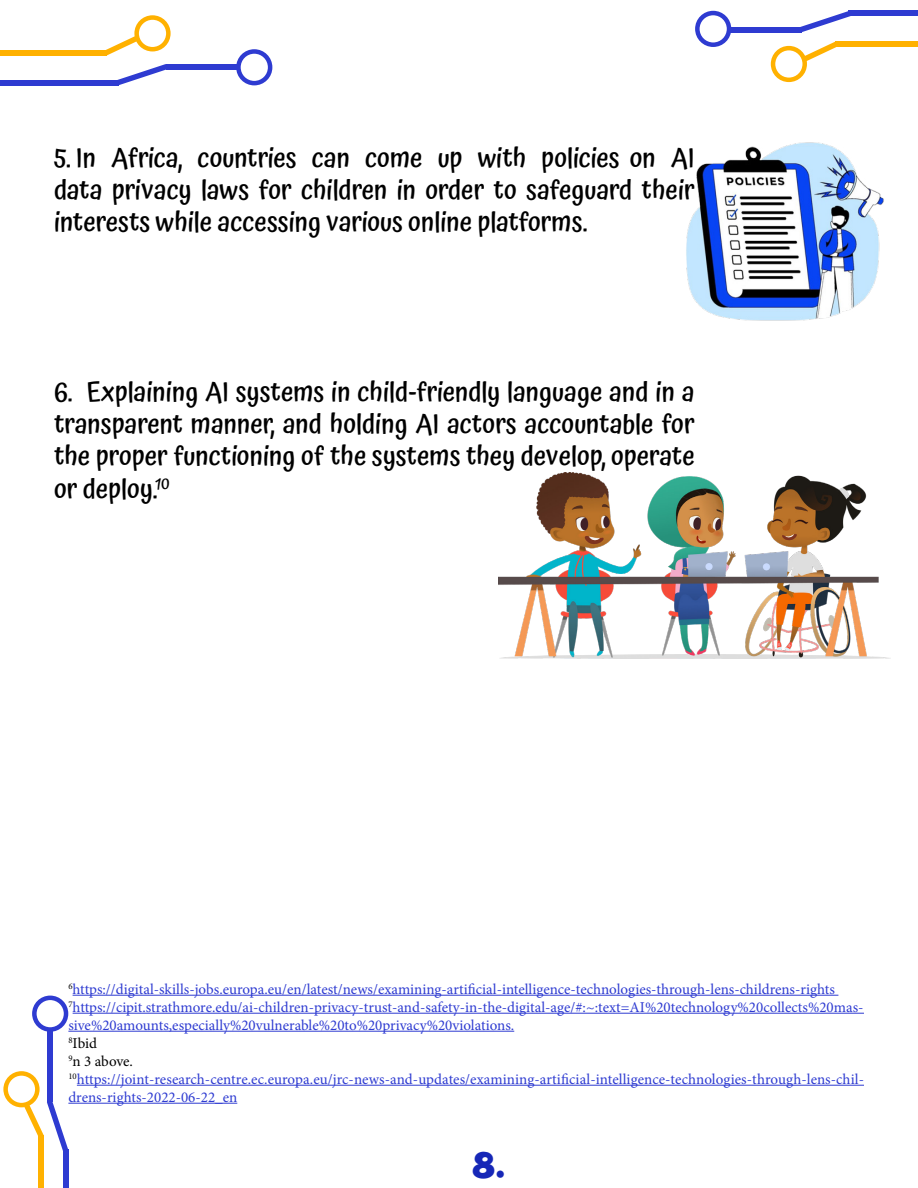
<style>
.page{position:relative;width:918px;height:1188px;background:#fff}
.page>*{position:absolute;margin:0;border:0;box-sizing:border-box;transform-origin:0 0}
.t1{font:33px "Marvin Round";color:#1627b7}
.t2{font:500 27px/32.4px "Atma";color:#000;text-align:justify}
.t3{font:15px/18px "Minion Pro";color:#2e3bd1}
.s1{color:#000}
</style>
<div class="page">
<div style="left:0;top:80px;width:119px;height:5px;background:#2e3bd1"></div>
<svg style="left:117px;top:64px;width:51px;height:21px"></svg>
<div style="left:166px;top:64px;width:74px;height:5px;background:#2e3bd1"></div>
<div style="left:236px;top:49px;width:36px;height:36px;border:4px solid #2e3bd1;border-radius:50%"></div>
<div style="left:0;top:51px;width:106px;height:5px;background:#ffb100"></div>
<svg style="left:103px;top:36px;width:36px;height:20px"></svg>
<div style="left:134px;top:15px;width:37px;height:36px;border:4px solid #ffb100;border-radius:50%"></div>
<div style="left:849px;top:11px;width:69px;height:5px;background:#2e3bd1"></div>
<svg style="left:800px;top:11px;width:51px;height:21px"></svg>
<div style="left:728px;top:27px;width:74px;height:5px;background:#2e3bd1"></div>
<div style="left:695px;top:11px;width:36px;height:36px;border:4px solid #2e3bd1;border-radius:50%"></div>
<div style="left:835px;top:41px;width:83px;height:6px;background:#ffb100"></div>
<svg style="left:802px;top:41px;width:35px;height:20px"></svg>
<div style="left:771px;top:46px;width:36px;height:36px;border:4px solid #ffb100;border-radius:50%"></div>
<div style="left:63px;top:1149px;width:5px;height:39px;background:#2e3bd1"></div>
<div style="left:47px;top:1028px;width:5px;height:74px;background:#2e3bd1"></div>
<div style="left:32px;top:996px;width:36px;height:36px;border:4px solid #2e3bd1;border-radius:50%"></div>
<div style="left:39px;top:1136px;width:5px;height:52px;background:#ffb100"></div>
<svg style="left:24px;top:1100px;width:44px;height:52px"></svg>
<div style="left:3px;top:1071px;width:37px;height:36px;border:4px solid #ffb100;border-radius:50%"></div>
<img style="left:686px;top:142px;width:198px;height:179px">
<img style="left:499px;top:473px;width:389px;height:185px">
<hr style="left:73px;top:995px;width:765px;height:1px;background:#2e3bd1">
<hr style="left:73px;top:1013px;width:791px;height:1px;background:#2e3bd1">
<hr style="left:68px;top:1031px;width:446px;height:1px;background:#2e3bd1">
<hr style="left:77px;top:1085px;width:787px;height:1px;background:#2e3bd1">
<hr style="left:68px;top:1103px;width:169px;height:1px;background:#2e3bd1">
<h2 class="t2" style="left:54px;top:143px;width:642px">5. In Africa, countries can come up with policies on AI data privacy laws for children in order to safeguard their interests while accessing various online platforms.</h2>
<h2 class="t2" style="left:54px;top:377px;width:642px">6. Explaining AI systems in child-friendly language and in a transparent manner, and holding AI actors accountable for the proper functioning of the systems they develop, operate or deploy.<sup>10</sup></h2>
<p class="t3" style="left:68px;top:980px;width:797px"><sup>6</sup>https://digital-skills-jobs.europa.eu/en/latest/news/examining-artificial-intelligence-technologies-through-lens-childrens-rights <sup>7</sup>https://cipit.strathmore.edu/ai-children-privacy-trust-and-safety-in-the-digital-age/#:~:text=AI%20technology%20collects%20mas&shy;sive%20amounts,especially%20vulnerable%20to%20privacy%20violations.<br><sup>8</sup><span class="s1">Ibid<br></span><sup>9</sup><span class="s1">n 3 above.<br></span><sup>10</sup>https://joint-research-centre.ec.europa.eu/jrc-news-and-updates/examining-artificial-intelligence-technologies-through-lens-chil&shy;drens-rights-2022-06-22_en</p>
<h1 class="t1" style="left:472px;top:1146px;width:35px">8.</h1>
</div>
